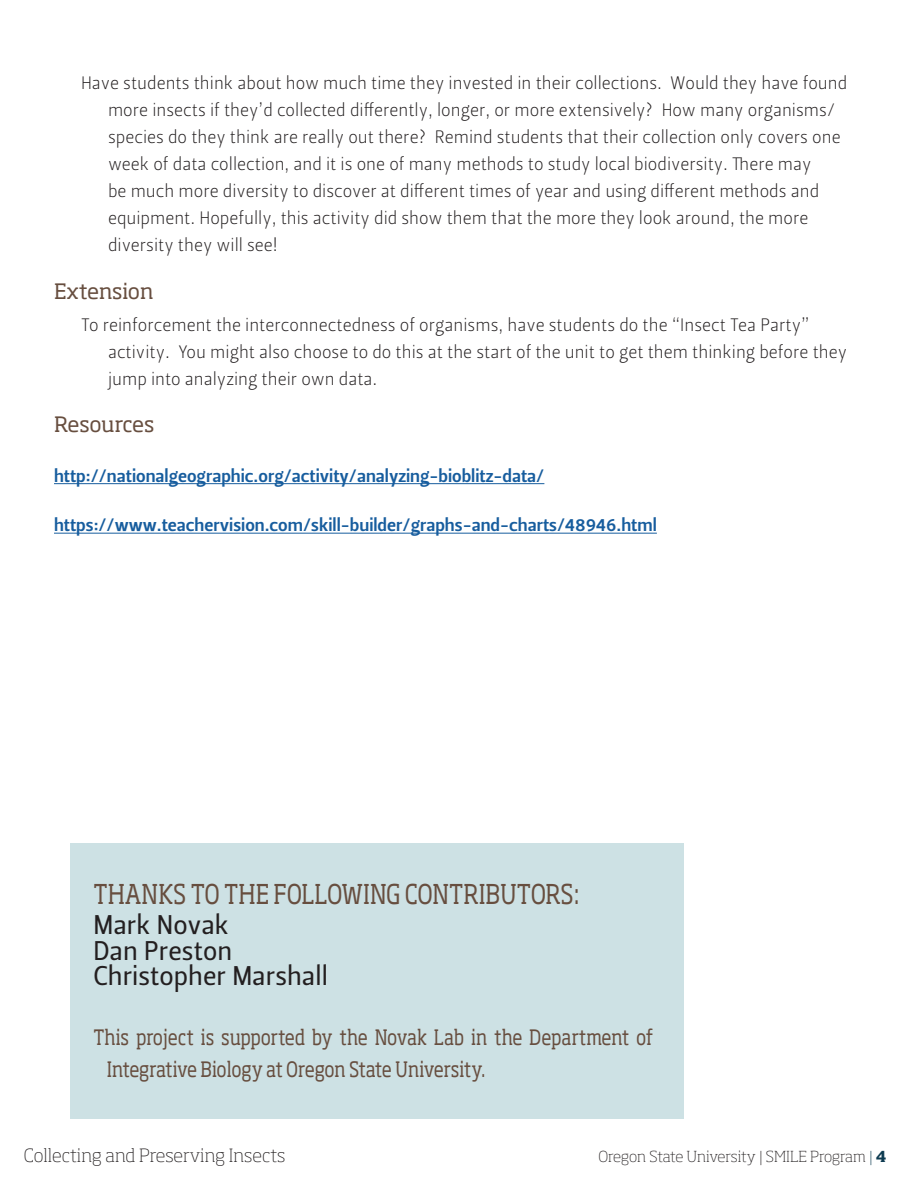
<style>
.page{position:relative;width:918px;height:1188px;background:#fff}
.page>*{position:absolute;margin:0;border:0;box-sizing:border-box;transform-origin:0 0}
.SideBar_Bulleted_Lis{font:27px "Leitura Sans Grot 2";color:#231f20}
.SideBar_Head_1_-_Gui{font:27px "Soho Std";color:#674e3f;scale:.83 1}
.SideBar_Bulleted_Lis-2{font:21px/32.4px "Soho Std";letter-spacing:-.005em;color:#674e3f;scale:.83 1}
.Body_Head_1{font:21px "Soho Std";letter-spacing:-.01em;color:#674e3f}
.Body_Bulleted_List{font:18px/27px "Leitura Sans Grot 1";color:#231f20}
.Body_Head_1-2{font:18px "Leitura Sans Grot 3";color:#175d9e}
.t1{font:200 18px "Soho Std";color:#231f20}
.t2{font:200 15px "Soho Std";color:#231f20}
.s1{color:#0e3b51}
.s2{font-weight:700;color:#0e3b51}
</style>
<div class="page">
<div style="left:71px;top:843px;width:613px;height:275px;background:#cde1e4"></div>
<hr style="left:54px;top:483px;width:490px;height:1px;background:#175d9e">
<hr style="left:54px;top:533px;width:603px;height:1px;background:#175d9e">
<p class="Body_Bulleted_List" style="left:108px;top:70px;width:741px;text-indent:-27px">Have students think about how much time they invested in their collections. Would they have found more insects if they’d collected differently, longer, or more extensively? How many organisms/ species do they think are really out there? Remind students that their collection only covers one week of data collection, and it is one of many methods to study local biodiversity. There may<br>be much more diversity to discover at different times of year and using different methods and equipment. Hopefully, this activity did show them that the more they look around, the more diversity they will see!</p>
<p class="Body_Head_1" style="left:54px;top:278px;width:101px">Extension</p>
<p class="Body_Bulleted_List" style="left:108px;top:311px;width:741px;text-indent:-27px">To reinforcement the interconnectedness of organisms, have students do the “Insect Tea Party” activity. You might also choose to do this at the start of the unit to get them thinking before they jump into analyzing their own data.</p>
<p class="Body_Head_1" style="left:54px;top:411px;width:102px">Resources</p>
<p class="Body_Head_1-2" style="left:54px;top:463px;width:492px">http://nationalgeographic.org/activity/analyzing-bioblitz-data/</p>
<p class="Body_Head_1-2" style="left:54px;top:513px;width:604px">https://www.teachervision.com/skill-builder/graphs-and-charts/48946.html</p>
<p class="SideBar_Head_1_-_Gui" style="left:93px;top:877px;width:587px">THANKS TO THE FOLLOWING CONTRIBUTORS:</p>
<p class="SideBar_Bulleted_Lis" style="left:93px;top:906px;width:137px">Mark Novak</p>
<p class="SideBar_Bulleted_Lis" style="left:93px;top:932px;width:140px">Dan Preston</p>
<p class="SideBar_Bulleted_Lis" style="left:93px;top:957px;width:236px">Christopher Marshall</p>
<p class="SideBar_Bulleted_Lis-2" style="left:107px;top:1020px;width:660px;text-indent:-13px">This project is supported by the Novak Lab in the Department of<br>Integrative Biology at Oregon State University.</p>
<p class="t1" style="left:24px;top:1144px;width:263px">Collecting and Preserving Insects</p>
<p class="t2" style="left:599px;top:1147px;width:289px">Oregon State University | SMILE Program <span class="s1">|</span> <span class="s2">4</span></p>
</div>
